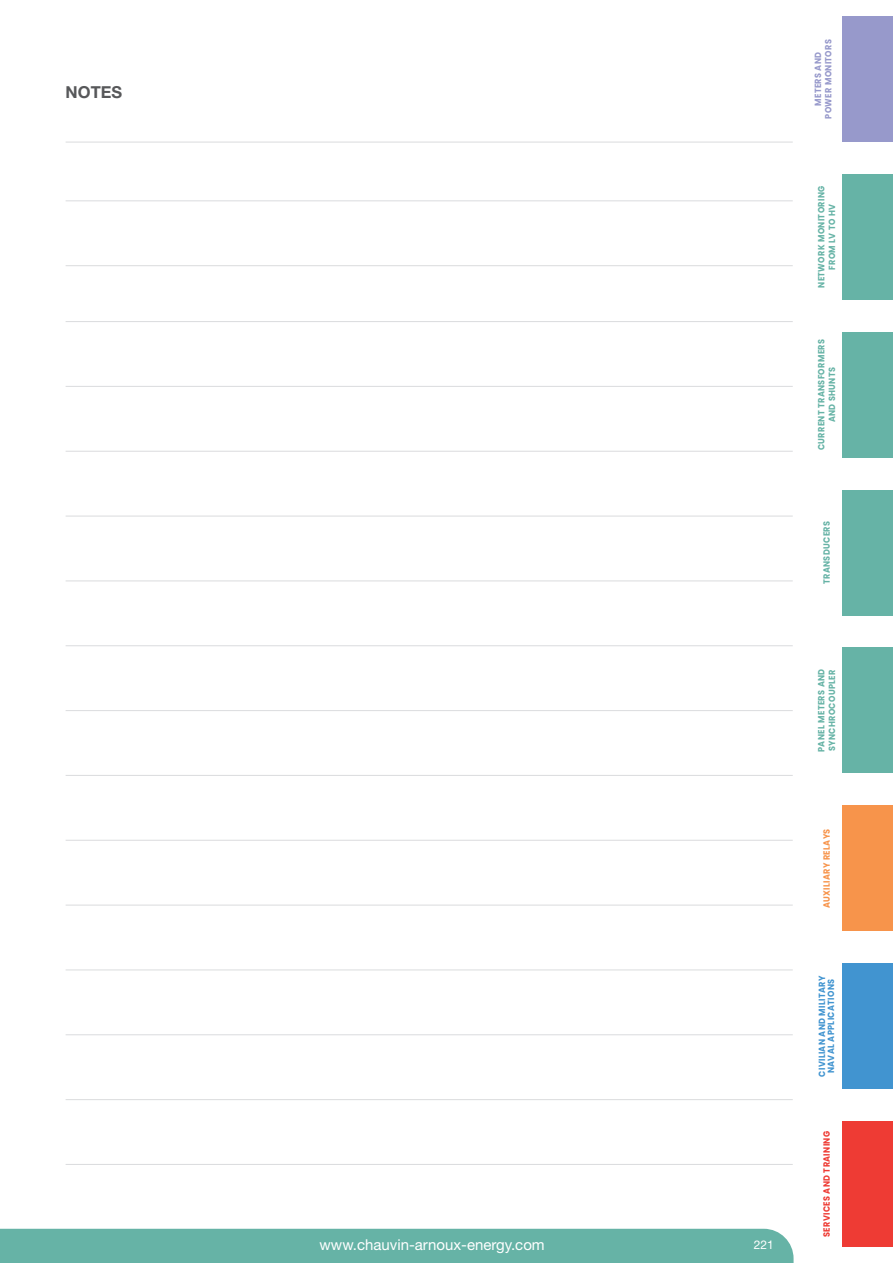
<style>
.page{position:relative;width:893px;height:1263px;background:#fff}
.page>*{position:absolute;margin:0;border:0;box-sizing:border-box;transform-origin:0 0}
.t1{font:700 16.5px "Helvetica Neue LT Pro";color:#57585a}
.t2{font:15px "Helvetica Neue LT Pro";color:#fff}
.t3{font:12px "Helvetica Neue LT Pro";color:#fff}
.t4{font:700 9px/10.5px "Poppins";letter-spacing:.04em;color:#66b3a6;text-align:center;scale:.9 1}
.t5{font:700 9px/9px "Poppins";letter-spacing:.04em;color:#4194d0;text-align:center;scale:.9 1}
.t6{font:700 9px/10.5px "Poppins";letter-spacing:.04em;color:#9799cb;text-align:center;scale:.9 1}
.t7{font:700 9px "Poppins";letter-spacing:.04em;color:#ee3b34;scale:.9 1}
.t8{font:700 9px "Poppins";letter-spacing:.04em;color:#f7944b;scale:.9 1}
</style>
<div class="page">
<div style="left:0;top:1229px;width:793px;height:34px;background:#66b3a6"></div>
<hr style="left:66px;top:321px;width:727px;height:1px;background:#dcdddf">
<hr style="left:66px;top:386px;width:727px;height:1px;background:#dcdddf">
<hr style="left:66px;top:451px;width:727px;height:1px;background:#dcdddf">
<hr style="left:66px;top:515px;width:727px;height:2px;background:#dcdddf">
<hr style="left:66px;top:580px;width:727px;height:1px;background:#dcdddf">
<hr style="left:66px;top:645px;width:727px;height:1px;background:#dcdddf">
<hr style="left:66px;top:710px;width:727px;height:1px;background:#dcdddf">
<hr style="left:66px;top:775px;width:727px;height:1px;background:#dcdddf">
<hr style="left:66px;top:840px;width:727px;height:1px;background:#dcdddf">
<hr style="left:66px;top:904px;width:727px;height:2px;background:#dcdddf">
<hr style="left:66px;top:969px;width:727px;height:1px;background:#dcdddf">
<hr style="left:66px;top:1034px;width:727px;height:1px;background:#dcdddf">
<hr style="left:66px;top:1099px;width:727px;height:1px;background:#dcdddf">
<hr style="left:66px;top:1164px;width:727px;height:1px;background:#dcdddf">
<hr style="left:66px;top:200px;width:727px;height:1px;background:#dcdddf">
<hr style="left:66px;top:265px;width:727px;height:1px;background:#dcdddf">
<hr style="left:66px;top:142px;width:727px;height:1px;background:#dcdddf">
<div style="left:842px;top:16px;width:51px;height:126px;background:#9799cb"></div>
<div style="left:842px;top:174px;width:51px;height:125px;background:#66b3a6"></div>
<div style="left:842px;top:332px;width:51px;height:125px;background:#66b3a6"></div>
<div style="left:842px;top:490px;width:51px;height:125px;background:#66b3a6"></div>
<div style="left:842px;top:648px;width:51px;height:125px;background:#66b3a6"></div>
<div style="left:842px;top:806px;width:51px;height:125px;background:#f7944b"></div>
<div style="left:842px;top:963px;width:51px;height:126px;background:#4194d0"></div>
<div style="left:842px;top:1121px;width:51px;height:126px;background:#ee3b34"></div>
<h1 class="t1" style="left:66px;top:81px;width:58px">NOTES</h1>
<h2 class="t2" style="left:320px;top:1235px;width:227px">www.chauvin-arnoux-energy.com</h2>
<h3 class="t3" style="left:754px;top:1237px;width:22px">221</h3>
<p class="t6" style="left:813px;top:119px;width:90px;rotate:-90deg">METERS AND<br>POWER MONITORS</p>
<p class="t4" style="left:816px;top:288px;width:115px;rotate:-90deg">NETWORK MONITORING<br>FROM LV TO HV</p>
<p class="t4" style="left:816px;top:450px;width:125px;rotate:-90deg">CURRENT TRANSFORMERS<br>AND SHUNTS</p>
<p class="t4" style="left:821px;top:584px;width:71px;rotate:-90deg">TRANSDUCERS</p>
<p class="t4" style="left:816px;top:752px;width:94px;text-align:left;rotate:-90deg">PANEL METERS AND<br>SYNCHROCOUPLER</p>
<p class="t8" style="left:821px;top:908px;width:90px;rotate:-90deg">AUXILIARY RELAYS</p>
<p class="t5" style="left:818px;top:1077px;width:114px;rotate:-90deg">CIVILIAN AND MILITARY<br>NAVAL APPLICATIONS</p>
<p class="t7" style="left:821px;top:1237px;width:119px;rotate:-90deg">SERVICES AND TRAINING</p>
</div>
